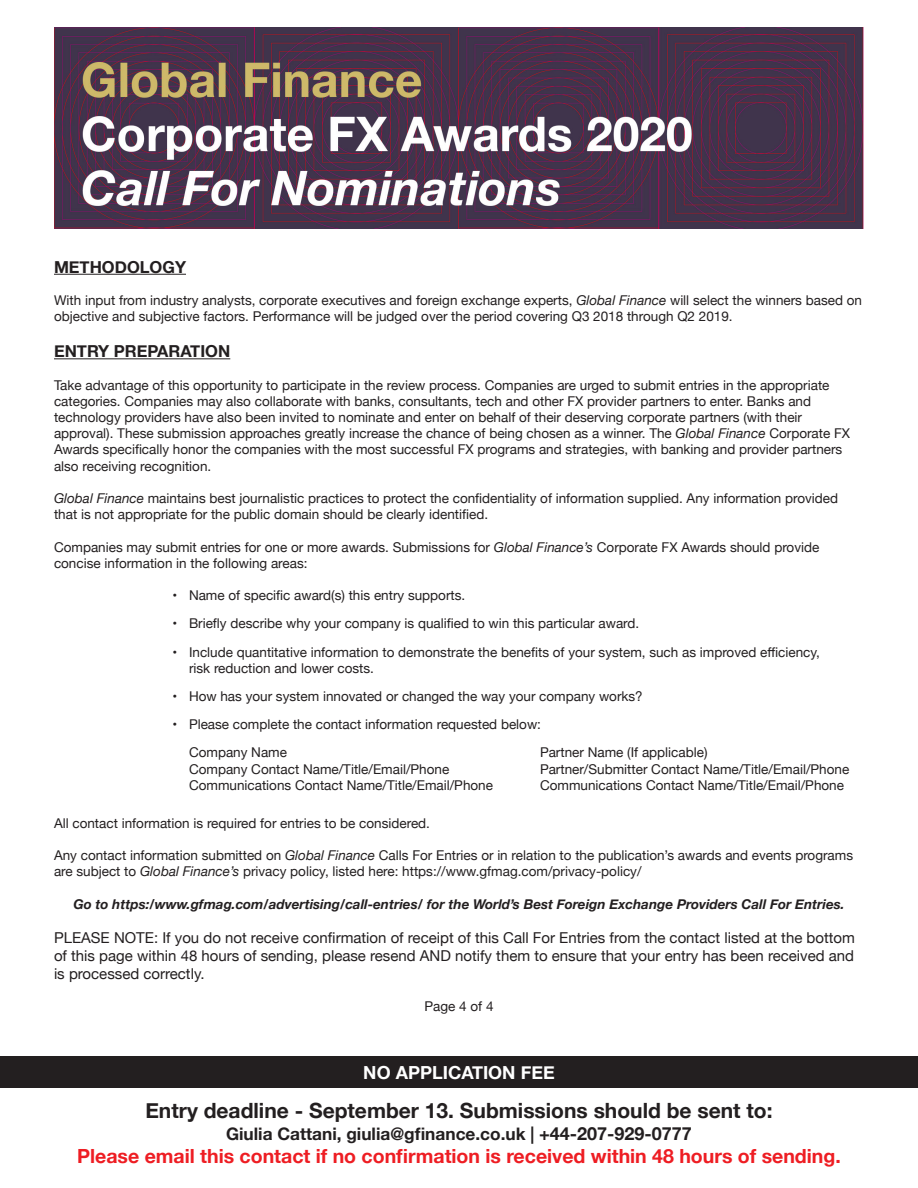
<style>
.page{position:relative;width:918px;height:1188px;background:#fff}
.page>*{position:absolute;margin:0;border:0;box-sizing:border-box;transform-origin:0 0}
.t1{font:700 21px "Helvetica Neue";color:#231f20}
.t2{font:700 19.5px "Helvetica Neue";color:#ee1d23}
.t3{font:700 18px "Helvetica Neue";color:#fff}
.t4{font:700 17.25px "Helvetica Neue";color:#231f20}
.t5{font:700 16.5px "Helvetica Neue";color:#231f20}
.t6{font:15px/18px "Helvetica Neue";color:#231f20;text-align:justify}
.t7{font:13.5px/16.2px "Helvetica Neue";color:#231f20}
.t8{font:italic 700 13.5px "Helvetica Neue";color:#231f20}
.s1{font-style:italic}
.s2{font-size:18px}
</style>
<div class="page">
<hr style="left:54px;top:274px;width:132px;height:1px;background:#231f20">
<hr style="left:54px;top:358px;width:176px;height:1px;background:#231f20">
<img style="left:54px;top:27px;width:810px;height:202px">
<div style="left:0;top:1056px;width:918px;height:32px;background:#231f20"></div>
<p class="t5" style="left:54px;top:254px;width:134px">METHODOLOGY</p>
<p class="t7" style="left:54px;top:293px;width:810px">With input from industry analysts, corporate executives and foreign exchange experts, <span class="s1">Global Finance</span> will select the winners based on objective and subjective factors. Performance will be judged over the period covering Q3 2018 through Q2 2019.</p>
<p class="t5" style="left:54px;top:338px;width:178px">ENTRY PREPARATION</p>
<p class="t7" style="left:54px;top:377px;width:798px">Take advantage of this opportunity to participate in the review process. Companies are urged to submit entries in the appropriate categories. Companies may also collaborate with banks, consultants, tech and other FX provider partners to enter. Banks and technology providers have also been invited to nominate and enter on behalf of their deserving corporate partners (with their approval). These submission approaches greatly increase the chance of being chosen as a winner. The <span class="s1">Global Finance</span> Corporate FX Awards specifically honor the companies with the most successful FX programs and strategies, with banking and provider partners also receiving recognition.</p>
<p class="t7" style="left:54px;top:491px;width:786px"><span class="s1">Global Finance</span> maintains best journalistic practices to protect the confidentiality of information supplied. Any information provided that is not appropriate for the public domain should be clearly identified.</p>
<p class="t7" style="left:54px;top:539px;width:767px">Companies may submit entries for one or more awards. Submissions for <span class="s1">Global Finance’s</span> Corporate FX Awards should provide concise information in the following areas:</p>
<p class="t7" style="left:173px;top:588px;width:294px">• Name of specific award(s) this entry supports.</p>
<p class="t7" style="left:173px;top:616px;width:468px">• Briefly describe why your company is qualified to win this particular award.</p>
<p class="t7" style="left:173px;top:644px;width:649px">• Include quantitative information to demonstrate the benefits of your system, such as improved efficiency,</p>
<p class="t7" style="left:189px;top:661px;width:187px">risk reduction and lower costs.</p>
<p class="t7" style="left:173px;top:689px;width:472px">• How has your system innovated or changed the way your company works?</p>
<p class="t7" style="left:173px;top:717px;width:370px">• Please complete the contact information requested below:</p>
<p class="t7" style="left:189px;top:745px;width:100px">Company Name</p>
<p class="t7" style="left:540px;top:745px;width:169px">Partner Name (If applicable)</p>
<p class="t7" style="left:189px;top:761px;width:262px">Company Contact Name/Title/Email/Phone</p>
<p class="t7" style="left:540px;top:761px;width:311px">Partner/Submitter Contact Name/Title/Email/Phone</p>
<p class="t7" style="left:189px;top:778px;width:306px">Communications Contact Name/Title/Email/Phone</p>
<p class="t7" style="left:540px;top:778px;width:306px">Communications Contact Name/Title/Email/Phone</p>
<p class="t7" style="left:54px;top:815px;width:378px">All contact information is required for entries to be considered.</p>
<p class="t7" style="left:54px;top:848px;width:801px">Any contact information submitted on <span class="s1">Global Finance</span> Calls For Entries or in relation to the publication’s awards and events programs are subject to <span class="s1">Global Finance’s</span> privacy policy, listed here: https://www.gfmag.com/privacy-policy/</p>
<p class="t8" style="left:73px;top:893px;width:773px">Go to https:/www.gfmag.com/advertising/call-entries/ for the World’s Best Foreign Exchange Providers Call For Entries.</p>
<p class="t6" style="left:54px;top:929px;width:802px">PLEASE NOTE: If you do not receive confirmation of receipt of this Call For Entries from the contact listed at the bottom of this page within 48 hours of sending, please resend AND notify them to ensure that your entry has been received and is processed correctly.</p>
<p class="t7" style="left:424px;top:999px;width:71px">Page 4 of 4</p>
<p class="t3" style="left:363px;top:1059px;width:193px">NO APPLICATION FEE</p>
<p class="t1" style="left:145px;top:1094px;width:629px">Entry deadline - September 13. Submissions should be sent to:</p>
<p class="t4" style="left:226px;top:1120px;width:467px">Giulia Cattani, giulia@gfinance.co.uk | <span class="s2">+44-207-929-0777</span></p>
<p class="t2" style="left:77px;top:1141px;width:765px">Please email this contact if no confirmation is received within 48 hours of sending.</p>
</div>
